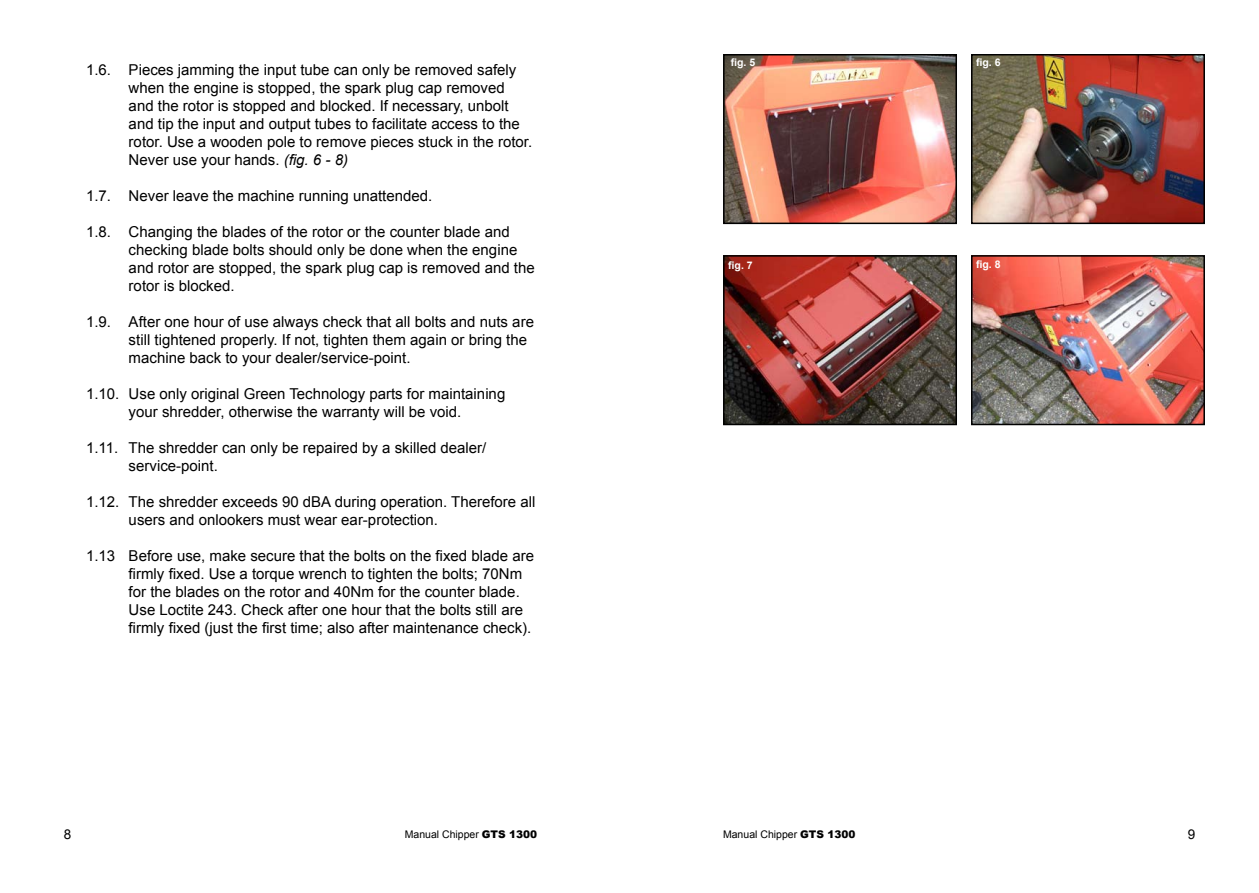
<style>
.page{position:relative;width:1259px;height:893px;background:#fff}
.page>*{position:absolute;margin:0;border:0;box-sizing:border-box;transform-origin:0 0}
.t1{font:15px/18px "Arial";color:#000}
.t2{font:13.5px "Arial";color:#000}
.t3{font:10.5px "Arial";color:#000}
.t4{font:700 10.5px "Arial";color:#fff}
.s1{font-style:italic}
.s2{font-weight:900}
</style>
<div class="page">
<img style="left:974px;top:57px;width:228px;height:164px">
<div style="left:971px;top:54px;width:234px;height:170px;border:2px solid #000"></div>
<img style="left:726px;top:258px;width:228px;height:164px">
<div style="left:723px;top:255px;width:234px;height:170px;border:2px solid #000"></div>
<img style="left:974px;top:258px;width:228px;height:164px">
<div style="left:971px;top:255px;width:234px;height:170px;border:2px solid #000"></div>
<img style="left:726px;top:57px;width:228px;height:164px">
<div style="left:723px;top:54px;width:234px;height:170px;border:2px solid #000"></div>
<p class="t1" style="left:129px;top:61px;width:405px;text-indent:-43px">1.6. Pieces jamming the input tube can only be removed safely when the engine is stopped, the spark plug cap removed and the rotor is stopped and blocked. If necessary, unbolt and tip the input and output tubes to facilitate access to the rotor. Use a wooden pole to remove pieces stuck in the rotor.<br>Never use your hands. <span class="s1">(fig. 6 - 8)</span></p>
<p class="t1" style="left:86px;top:187px;width:348px">1.7. Never leave the machine running unattended.</p>
<p class="t1" style="left:129px;top:223px;width:408px;text-indent:-43px">1.8. Changing the blades of the rotor or the counter blade and checking blade bolts should only be done when the engine and rotor are stopped, the spark plug cap is removed and the rotor is blocked.</p>
<p class="t1" style="left:129px;top:313px;width:407px;text-indent:-43px">1.9. After one hour of use always check that all bolts and nuts are still tightened properly. If not, tighten them again or bring the machine back to your dealer/service-point.</p>
<p class="t1" style="left:86px;top:385px;width:421px;text-align:center">1.10. Use only original Green Technology parts for maintaining your shredder, otherwise the warranty will be void.</p>
<p class="t1" style="left:129px;top:439px;width:359px;text-indent:-43px">1.11. The shredder can only be repaired by a skilled dealer/ service-point.</p>
<p class="t1" style="left:129px;top:493px;width:408px;text-indent:-43px">1.12. The shredder exceeds 90 dBA during operation. Therefore all users and onlookers must wear ear-protection.</p>
<p class="t1" style="left:129px;top:547px;width:407px;text-indent:-43px">1.13 Before use, make secure that the bolts on the fixed blade are firmly fixed. Use a torque wrench to tighten the bolts; 70Nm for the blades on the rotor and 40Nm for the counter blade.<br>Use Loctite 243. Check after one hour that the bolts still are firmly fixed (just the first time; also after maintenance check).</p>
<p class="t4" style="left:730px;top:56px;width:26px">fig. 5</p>
<p class="t4" style="left:976px;top:56px;width:26px">fig. 6</p>
<p class="t4" style="left:728px;top:258px;width:26px">fig. 7</p>
<p class="t4" style="left:976px;top:258px;width:26px">fig. 8</p>
<p class="t2" style="left:64px;top:825px;width:9px">8</p>
<p class="t3" style="left:405px;top:827px;width:134px">Manual Chipper <span class="s2">GTS 1300</span></p>
<p class="t3" style="left:723px;top:827px;width:134px">Manual Chipper <span class="s2">GTS 1300</span></p>
<p class="t2" style="left:1187px;top:825px;width:9px">9</p>
</div>
